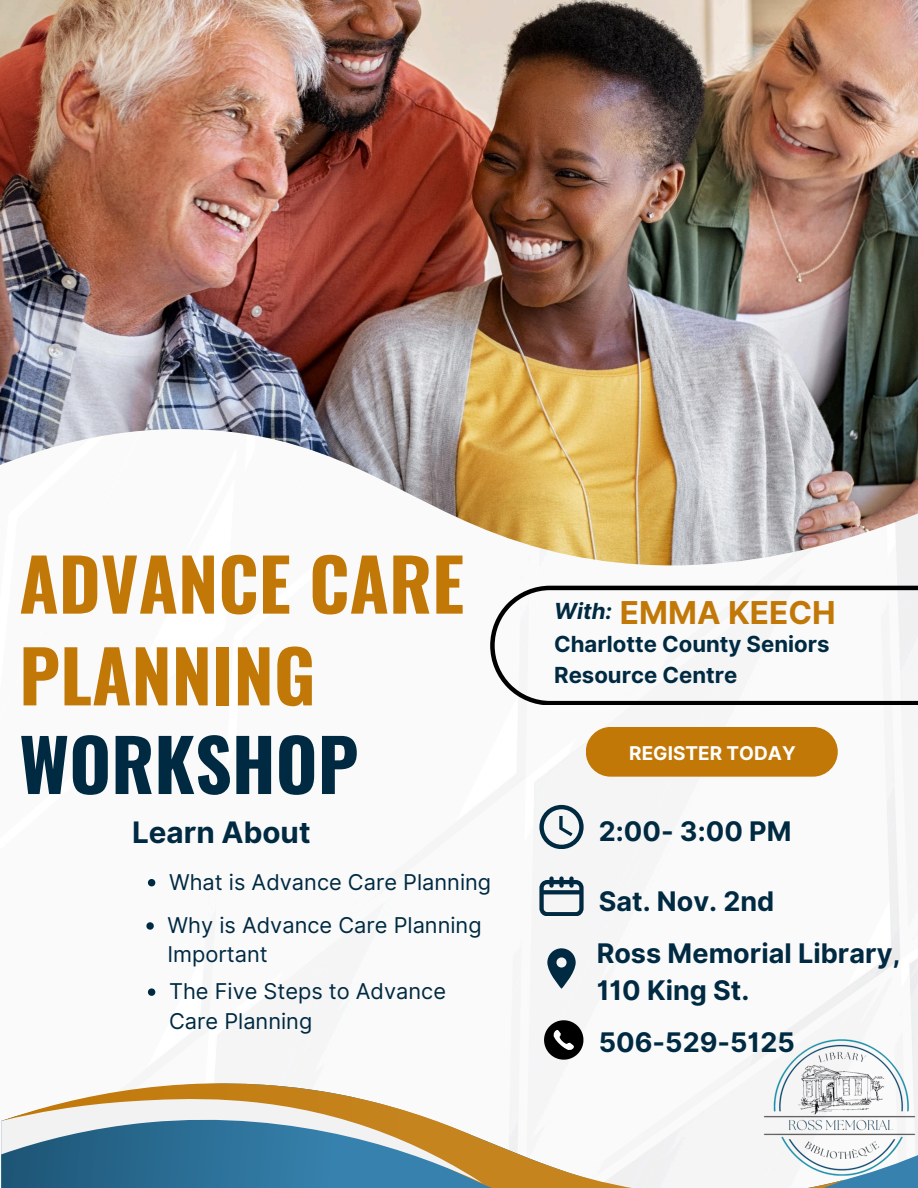
<style>
.page{position:relative;width:918px;height:1188px;background:#fff}
.page>*{position:absolute;margin:0;border:0;box-sizing:border-box;transform-origin:0 0}
.t1{font:700 71.7px "Oswald";color:#c17807}
.t2{font:700 71.7px "Oswald";color:#002a42}
.t3{font:700 31.5px "Inter";color:#c17807}
.t4{font:700 29.55px "Inter";color:#002a42}
.t5{font:700 27px/37.2px "Inter";color:#002a42}
.t6{font:700 22.2px/30.8px "Inter";color:#002a42}
.t7{font:italic 700 22.2px "Inter";color:#002a42}
.t8{font:21.75px/29.7px "Inter";color:#002a42}
.t9{font:700 18.9px "Inter";color:#fff}
</style>
<div class="page">
<img style="left:147px;top:510px;width:771px;height:557px">
<img style="left:0;top:0;width:917px;height:565px">
<svg style="left:1px;top:1067px;width:748px;height:121px"></svg>
<svg style="left:1px;top:1093px;width:482px;height:90px"></svg>
<svg style="left:539px;top:876px;width:44px;height:40px"></svg>
<svg style="left:539px;top:805px;width:44px;height:44px"></svg>
<svg style="left:547px;top:948px;width:28px;height:41px"></svg>
<div style="left:586px;top:727px;width:252px;height:50px;background:#c17807;border-radius:25px"></div>
<svg style="left:490px;top:586px;width:428px;height:119px"></svg>
<img style="left:750px;top:1016px;width:168px;height:172px">
<svg style="left:544px;top:1020px;width:39px;height:40px"></svg>
<svg style="left:148px;top:879px;width:7px;height:7px"></svg>
<svg style="left:146px;top:922px;width:8px;height:8px"></svg>
<svg style="left:148px;top:988px;width:7px;height:8px"></svg>
<h1 class="t1" style="left:19px;top:528px;width:446px">ADVANCE CARE</h1>
<p class="t1" style="left:19px;top:620px;width:298px">PLANNING</p>
<p class="t2" style="left:19px;top:708px;width:341px">WORKSHOP</p>
<h6 class="t4" style="left:132px;top:815px;width:180px">Learn About</h6>
<h1 class="t8" style="left:169px;top:867px;width:324px">What is Advance Care Planning</h1>
<p class="t8" style="left:168px;top:910px;width:316px">Why is Advance Care Planning<br>Important</p>
<p class="t8" style="left:169px;top:976px;width:279px">The Five Steps to Advance<br>Care Planning</p>
<h1 class="t3" style="left:620px;top:593px;width:218px">EMMA KEECH</h1>
<h2 class="t7" style="left:554px;top:598px;width:59px">With:</h2>
<h6 class="t6" style="left:554px;top:629px;width:277px">Charlotte County Seniors<br>Resource Centre</h6>
<p class="t9" style="left:629px;top:742px;width:168px">REGISTER TODAY</p>
<h3 class="t5" style="left:599px;top:813px;width:194px">2:00- 3:00 PM</h3>
<p class="t5" style="left:599px;top:882px;width:177px">Sat. Nov. 2nd</p>
<p class="t5" style="left:597px;top:934px;width:305px">Ross Memorial Library,<br>110 King St.</p>
<p class="t5" style="left:599px;top:1024px;width:197px">506-529-5125</p>
</div>
